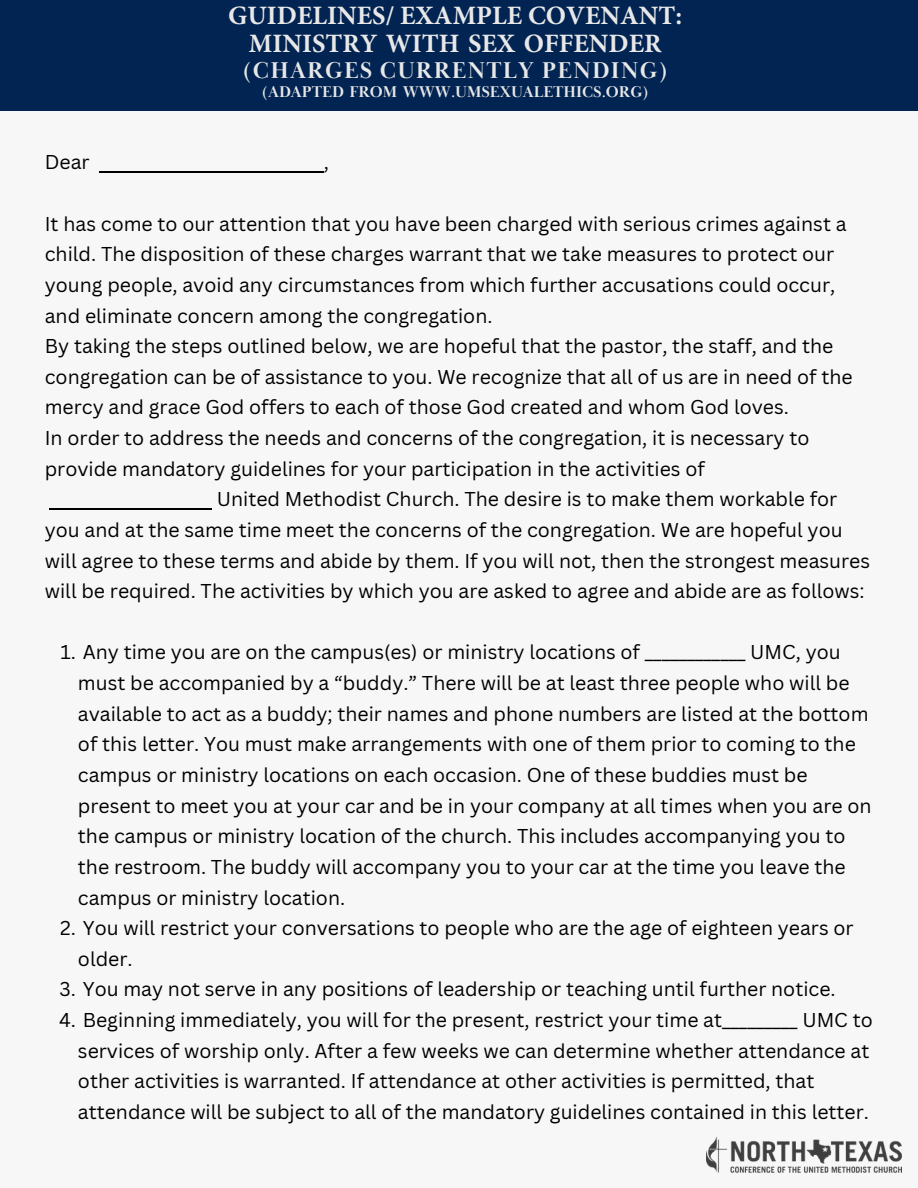
<style>
.page{position:relative;width:918px;height:1188px;background:#f7f7f7}
.page>*{position:absolute;margin:0;border:0;box-sizing:border-box;transform-origin:0 0}
.t1{font:700 26.55px/28.5px "Minion Pro";color:#e8e8e8;text-align:center}
.t2{font:700 23.55px "Baskerville Display PT";letter-spacing:.05em;color:#e8e8e8}
.t3{font:19.5px/30.6px "Canva Sans";color:#000}
.t4{font:700 16.05px "Baskerville Display PT";color:#e8e8e8}
</style>
<div class="page">
<div style="left:0;top:0;width:918px;height:110px;background:#022452"></div>
<hr style="left:99px;top:171px;width:225px;height:2px;background:#000">
<hr style="left:50px;top:508px;width:162px;height:2px;background:#000">
<img style="left:707px;top:1136px;width:194px;height:37px">
<p class="t3" style="left:45px;top:147px;width:46px">Dear</p>
<h1 class="t1" style="left:228px;top:1px;width:456px">GUIDELINES/ EXAMPLE COVENANT:<br>MINISTRY WITH SEX OFFENDER</h1>
<p class="t2" style="left:242px;top:56px;width:428px">(CHARGES CURRENTLY PENDING)</p>
<p class="t4" style="left:262px;top:82px;width:389px">(ADAPTED FROM WWW.UMSEXUALETHICS.ORG)</p>
<p class="t3" style="left:324px;top:147px;width:7px">,</p>
<p class="t3" style="left:45px;top:208px;width:803px">It has come to our attention that you have been charged with serious crimes against a</p>
<p class="t3" style="left:45px;top:238px;width:791px">child. The disposition of these charges warrant that we take measures to protect our</p>
<p class="t3" style="left:45px;top:269px;width:792px">young people, avoid any circumstances from which further accusations could occur,</p>
<p class="t3" style="left:45px;top:300px;width:449px">and eliminate concern among the congregation.</p>
<p class="t3" style="left:45px;top:330px;width:790px">By taking the steps outlined below, we are hopeful that the pastor, the staff, and the</p>
<p class="t3" style="left:45px;top:361px;width:809px">congregation can be of assistance to you. We recognize that all of us are in need of the</p>
<p class="t3" style="left:45px;top:392px;width:746px">mercy and grace God offers to each of those God created and whom God loves.</p>
<p class="t3" style="left:45px;top:422px;width:766px">In order to address the needs and concerns of the congregation, it is necessary to</p>
<p class="t3" style="left:45px;top:453px;width:662px">provide mandatory guidelines for your participation in the activities of</p>
<p class="t3" style="left:217px;top:483px;width:622px">United Methodist Church. The desire is to make them workable for</p>
<p class="t3" style="left:45px;top:514px;width:799px">you and at the same time meet the concerns of the congregation. We are hopeful you</p>
<p class="t3" style="left:45px;top:545px;width:827px">will agree to these terms and abide by them. If you will not, then the strongest measures</p>
<p class="t3" style="left:45px;top:575px;width:821px">will be required. The activities by which you are asked to agree and abide are as follows:</p>
<p class="t3" style="left:78px;top:637px;width:795px;text-indent:-17px">1. Any time you are on the campus(es) or ministry locations of ____________ UMC, you must be accompanied by a “buddy.” There will be at least three people who will be available to act as a buddy; their names and phone numbers are listed at the bottom of this letter. You must make arrangements with one of them prior to coming to the campus or ministry locations on each occasion. One of these buddies must be present to meet you at your car and be in your company at all times when you are on the campus or ministry location of the church. This includes accompanying you to the restroom. The buddy will accompany you to your car at the time you leave the campus or ministry location.</p>
<p class="t3" style="left:78px;top:912px;width:777px;text-indent:-18px">2. You will restrict your conversations to people who are the age of eighteen years or older.</p>
<p class="t3" style="left:60px;top:974px;width:778px">3. You may not serve in any positions of leadership or teaching until further notice.</p>
<p class="t3" style="left:78px;top:1004px;width:796px;text-indent:-19px">4. Beginning immediately, you will for the present, restrict your time at_________ UMC to services of worship only. After a few weeks we can determine whether attendance at other activities is warranted. If attendance at other activities is permitted, that attendance will be subject to all of the mandatory guidelines contained in this letter.</p>
</div>
